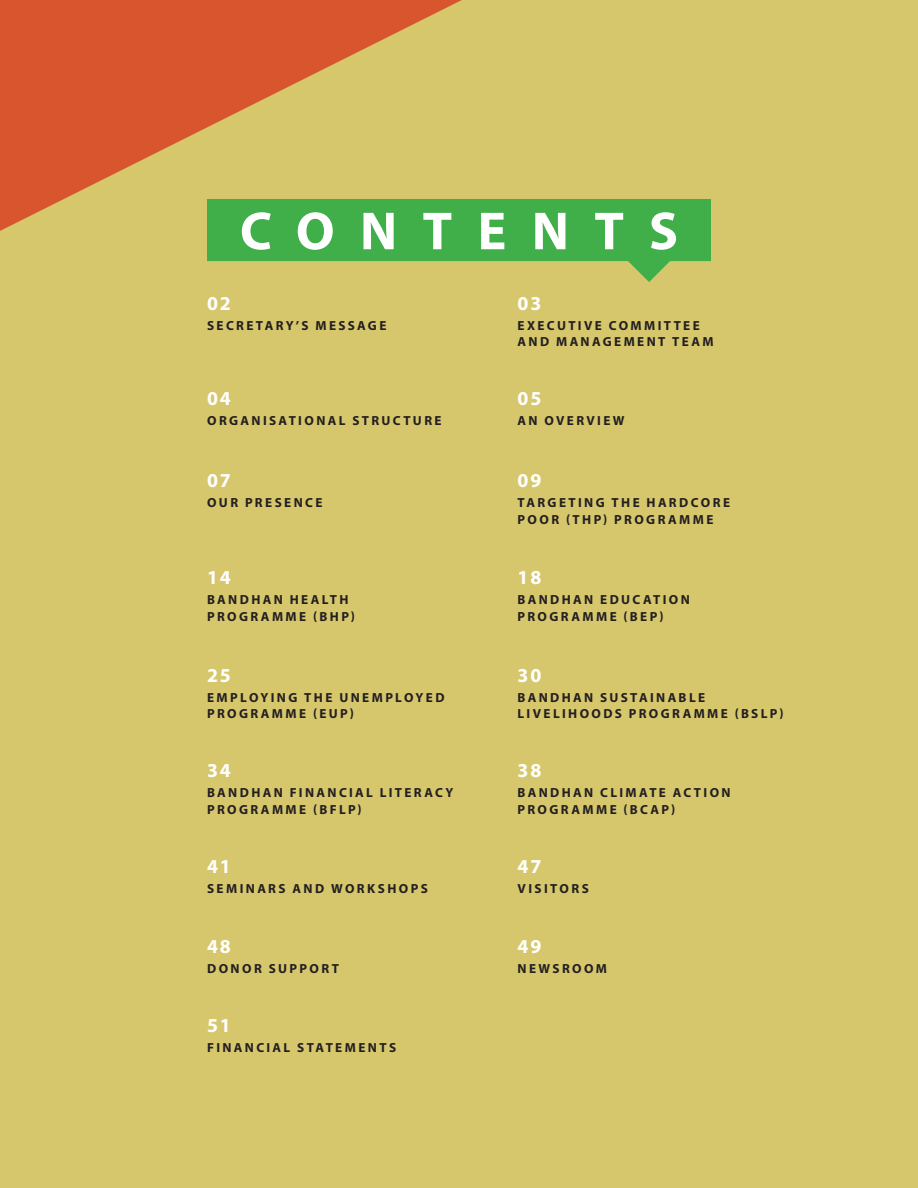
<style>
.page{position:relative;width:918px;height:1188px;background:#d6c76d}
.page>*{position:absolute;margin:0;border:0;box-sizing:border-box;transform-origin:0 0}
.t1{font:700 54px "Myriad Pro";letter-spacing:.47em;color:#fff}
.t2{font:700 19.8px "Myriad Pro";letter-spacing:.1em;color:#fff}
.t3{font:700 13.2px/16.5px "Myriad Pro";letter-spacing:.18em;color:#231f20}
</style>
<div class="page">
<svg style="left:207px;top:199px;width:504px;height:83px;background:#64b451"></svg>
<h1 class="t1" style="left:240px;top:196px;width:440px">CONTENTS</h1>
<h2 class="t2" style="left:207px;top:290px;width:25px">02</h2>
<h2 class="t2" style="left:517px;top:290px;width:25px">03</h2>
<p class="t3" style="left:207px;top:317px;width:181px">SECRETARY’S MESSAGE</p>
<p class="t3" style="left:518px;top:317px;width:198px">EXECUTIVE COMMITTEE<br>AND MANAGEMENT TEAM</p>
<h2 class="t2" style="left:207px;top:386px;width:25px">04</h2>
<h2 class="t2" style="left:517px;top:386px;width:25px">05</h2>
<p class="t3" style="left:207px;top:412px;width:236px">ORGANISATIONAL STRUCTURE</p>
<p class="t3" style="left:518px;top:412px;width:109px">AN OVERVIEW</p>
<h2 class="t2" style="left:207px;top:468px;width:25px">07</h2>
<h2 class="t2" style="left:517px;top:468px;width:25px">09</h2>
<p class="t3" style="left:207px;top:494px;width:117px">OUR PRESENCE</p>
<p class="t3" style="left:518px;top:494px;width:214px">TARGETING THE HARDCORE<br>POOR (THP) PROGRAMME</p>
<h2 class="t2" style="left:207px;top:565px;width:25px">14</h2>
<h2 class="t2" style="left:517px;top:565px;width:25px">18</h2>
<p class="t3" style="left:207px;top:591px;width:149px">BANDHAN HEALTH<br>PROGRAMME (BHP)</p>
<p class="t3" style="left:518px;top:591px;width:174px">BANDHAN EDUCATION<br>PROGRAMME (BEP)</p>
<h2 class="t2" style="left:207px;top:662px;width:25px">25</h2>
<h2 class="t2" style="left:517px;top:662px;width:25px">30</h2>
<p class="t3" style="left:207px;top:688px;width:239px">EMPLOYING THE UNEMPLOYED<br>PROGRAMME (EUP)</p>
<p class="t3" style="left:518px;top:688px;width:267px">BANDHAN SUSTAINABLE<br>LIVELIHOODS PROGRAMME (BSLP)</p>
<h2 class="t2" style="left:207px;top:758px;width:25px">34</h2>
<h2 class="t2" style="left:517px;top:758px;width:25px">38</h2>
<p class="t3" style="left:207px;top:784px;width:248px">BANDHAN FINANCIAL LITERACY<br>PROGRAMME (BFLP)</p>
<p class="t3" style="left:518px;top:784px;width:215px">BANDHAN CLIMATE ACTION<br>PROGRAMME (BCAP)</p>
<h2 class="t2" style="left:207px;top:854px;width:25px">41</h2>
<h2 class="t2" style="left:517px;top:854px;width:25px">47</h2>
<p class="t3" style="left:207px;top:880px;width:222px">SEMINARS AND WORKSHOPS</p>
<p class="t3" style="left:518px;top:880px;width:73px">VISITORS</p>
<h2 class="t2" style="left:207px;top:933px;width:25px">48</h2>
<h2 class="t2" style="left:517px;top:933px;width:25px">49</h2>
<p class="t3" style="left:207px;top:959px;width:133px">DONOR SUPPORT</p>
<p class="t3" style="left:518px;top:959px;width:91px">NEWSROOM</p>
<h2 class="t2" style="left:207px;top:1012px;width:25px">51</h2>
<p class="t3" style="left:207px;top:1039px;width:191px">FINANCIAL STATEMENTS</p>
</div>
